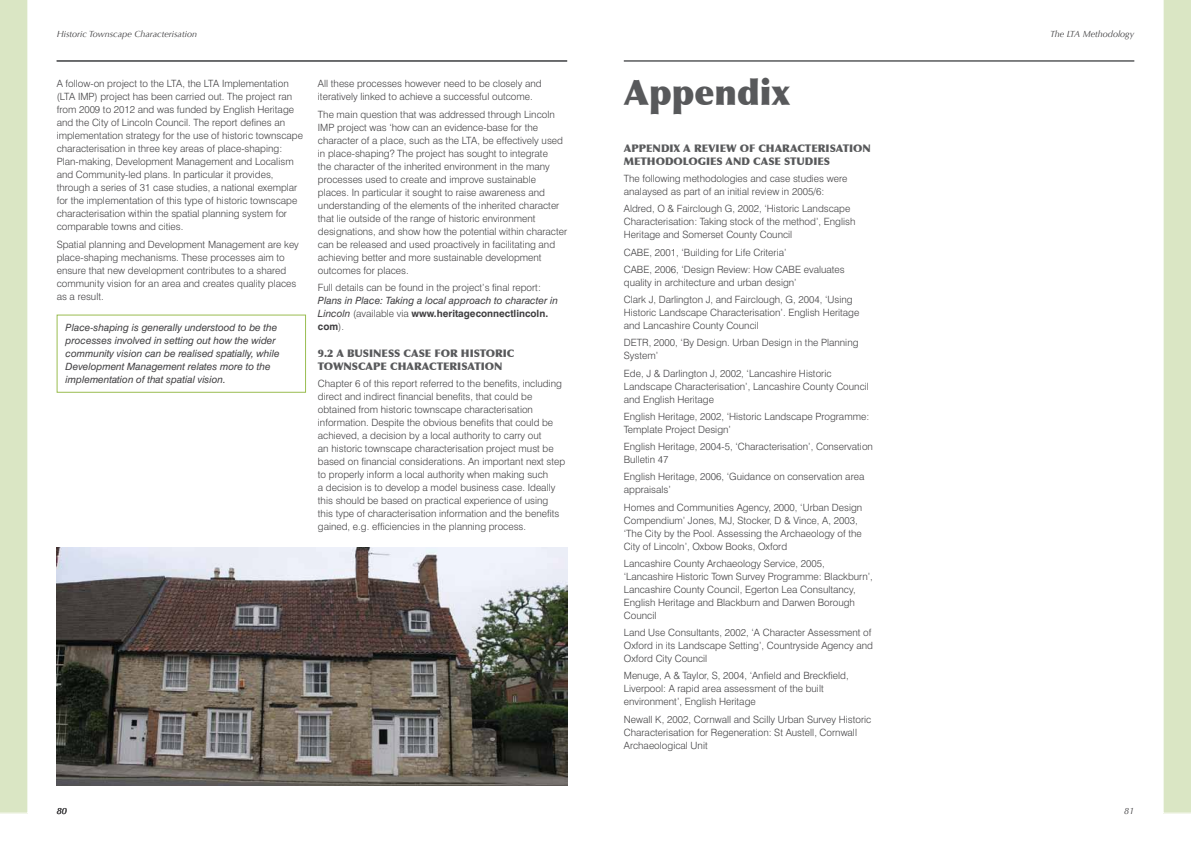
<style>
.page{position:relative;width:1191px;height:842px;background:#fff}
.page>*{position:absolute;margin:0;border:0;box-sizing:border-box;transform-origin:0 0}
.t1{font:900 35px "Optima";color:#58595b}
.t2{font:900 10.5px/13px "Optima";color:#58595b}
.t3{font:300 10px/13px "Swiss 721 BT";color:#414042}
.t4{font:italic 10px/13px "Swiss 721 BT";color:#414042}
.t5{font:italic 9px "Optima";color:#414042}
.s1{font-weight:300;font-style:normal}
.s2{font-weight:700;font-style:normal}
</style>
<div class="page">
<div style="left:0;top:0;width:28px;height:814px;background:#dae6c4"></div>
<hr style="left:57px;top:61px;width:510px;height:1px;background:#58595b">
<div style="left:1163px;top:0;width:28px;height:814px;background:#dae6c4"></div>
<hr style="left:624px;top:61px;width:510px;height:1px;background:#58595b">
<div style="left:57px;top:315px;width:249px;height:78px;border:1px solid #9abd51"></div>
<img style="left:57px;top:547px;width:510px;height:238px">
<p class="t5" style="left:57px;top:28px;width:142px">Historic Townscape Characterisation</p>
<p class="t3" style="left:57px;top:77px;width:248px">A follow-on project to the LTA, the LTA Implementation (LTA IMP) project has been carried out. The project ran from 2009 to 2012 and was funded by English Heritage and the City of Lincoln Council. The report defines an implementation strategy for the use of historic townscape characterisation in three key areas of place-shaping:<br>Plan-making, Development Management and Localism and Community-led plans. In particular it provides, through a series of 31 case studies, a national exemplar for the implementation of this type of historic townscape characterisation within the spatial planning system for comparable towns and cities.</p>
<p class="t3" style="left:57px;top:238px;width:244px">Spatial planning and Development Management are key place-shaping mechanisms. These processes aim to ensure that new development contributes to a shared community vision for an area and creates quality places as a result.</p>
<p class="t4" style="left:66px;top:321px;width:215px">Place-shaping is generally understood to be the processes involved in setting out how the wider community vision can be realised spatially, while Development Management relates more to the implementation of that spatial vision.</p>
<p class="t3" style="left:318px;top:77px;width:225px">All these processes however need to be closely and iteratively linked to achieve a successful outcome.</p>
<p class="t3" style="left:318px;top:108px;width:251px">The main question that was addressed through Lincoln IMP project was ‘how can an evidence-base for the character of a place, such as the LTA, be effectively used in place-shaping? The project has sought to integrate<br>the character of the inherited environment in the many processes used to create and improve sustainable places. In particular it sought to raise awareness and understanding of the elements of the inherited character that lie outside of the range of historic environment designations, and show how the potential within character can be released and used proactively in facilitating and achieving better and more sustainable development outcomes for places.</p>
<p class="t3" style="left:318px;top:281px;width:224px">Full details can be found in the project’s final report:</p>
<p class="t4" style="left:318px;top:294px;width:241px">Plans in Place: Taking a local approach to character in<br>Lincoln <span class="s1">(available via</span> <span class="s2">www.heritageconnectlincoln. com</span><span class="s1">).</span></p>
<p class="t2" style="left:318px;top:347px;width:196px">9.2 A BUSINESS CASE FOR H ISTORIC<br>TOWNSCAPE CHARACTE</p>
<p class="t2" style="left:449px;top:360px;width:55px">RISATION</p>
<p class="t3" style="left:318px;top:377px;width:249px">Chapter 6 of this report referred to the benefits, including direct and indirect financial benefits, that could be obtained from historic townscape characterisation information. Despite the obvious benefits that could be achieved, a decision by a local authority to carry out<br>an historic townscape characterisation project must be based on financial considerations. An important next step to properly inform a local authority when making such<br>a decision is to develop a model business case. Ideally this should be based on practical experience of using this type of characterisation information and the benefits gained, e.g. efficiencies in the planning process.</p>
<h1 class="t1" style="left:624px;top:71px;width:168px">APPENDIX</h1>
<p class="t2" style="left:624px;top:142px;width:181px">APPENDIX A REVIEW OF CHARACTE</p>
<p class="t2" style="left:818px;top:142px;width:55px">RISATION</p>
<p class="t2" style="left:624px;top:155px;width:18px">METH</p>
<p class="t2" style="left:656px;top:155px;width:176px">ODOLOGIES AND CASE STUDIES</p>
<p class="t3" style="left:624px;top:172px;width:225px">The following methodologies and case studies were analaysed as part of an initial review in 2005/6:</p>
<p class="t3" style="left:624px;top:202px;width:233px">Aldred, O &amp; Fairclough G, 2002, ‘Historic Landscape<br>Characterisation: Taking stock of the method’, English<br>Heritage and Somerset County Council</p>
<p class="t3" style="left:624px;top:243px;width:222px;line-height:17.2px">CABE, 2001, ‘Building for Life Criteria’<br>CABE, 2006, ‘Design Review: How CABE evaluates</p>
<p class="t3" style="left:624px;top:274px;width:230px;line-height:17.2px">quality in architecture and urban design’<br>Clark J, Darlington J, and Fairclough, G, 2004, ‘Using</p>
<p class="t3" style="left:624px;top:306px;width:237px">Historic Landscape Characterisation’. English Heritage and Lancashire County Council</p>
<p class="t3" style="left:624px;top:336px;width:236px">DETR, 2000, ‘By Design. Urban Design in the Planning<br>System’</p>
<p class="t3" style="left:624px;top:366px;width:247px">Ede, J &amp; Darlington J, 2002, ‘Lancashire Historic<br>Landscape Characterisation’, Lancashire County Council and English Heritage</p>
<p class="t3" style="left:624px;top:410px;width:247px">English Heritage, 2002, ‘Historic Landscape Programme:<br>Template Project Design’</p>
<p class="t3" style="left:624px;top:440px;width:251px">English Heritage, 2004-5, ‘Characterisation’, Conservation<br>Bulletin 47</p>
<p class="t3" style="left:624px;top:470px;width:242px">English Heritage, 2006, ‘Guidance on conservation area appraisals’</p>
<p class="t3" style="left:624px;top:500px;width:240px">Homes and Communities Agency, 2000, ‘Urban Design Compendium’ Jones, MJ, Stocker, D &amp; Vince, A, 2003, ‘The City by the Pool. Assessing the Archaeology of the City of Lincoln’, Oxbow Books, Oxford</p>
<p class="t3" style="left:624px;top:557px;width:250px">Lancashire County Archaeology Service, 2005, ‘Lancashire Historic Town Survey Programme: Blackburn’, Lancashire County Council, Egerton Lea Consultancy, English Heritage and Blackburn and Darwen Borough Council</p>
<p class="t3" style="left:624px;top:626px;width:251px">Land Use Consultants, 2002, ‘A Character Assessment of<br>Oxford in its Landscape Setting’, Countryside Agency and<br>Oxford City Council</p>
<p class="t3" style="left:624px;top:669px;width:226px">Menuge, A &amp; Taylor, S, 2004, ‘Anfield and Breckfield,<br>Liverpool: A rapid area assessment of the built environment’, English Heritage</p>
<p class="t3" style="left:624px;top:712px;width:249px">Newall K, 2002, Cornwall and Scilly Urban Survey Historic<br>Characterisation for Regeneration: St Austell, Cornwall<br>Archaeological Unit</p>
<p class="t5" style="left:1050px;top:28px;width:86px">The LTA Methodology</p>
<p class="t5" style="left:57px;top:805px;width:12px">80</p>
<p class="t5" style="left:1124px;top:805px;width:12px">81</p>
</div>
